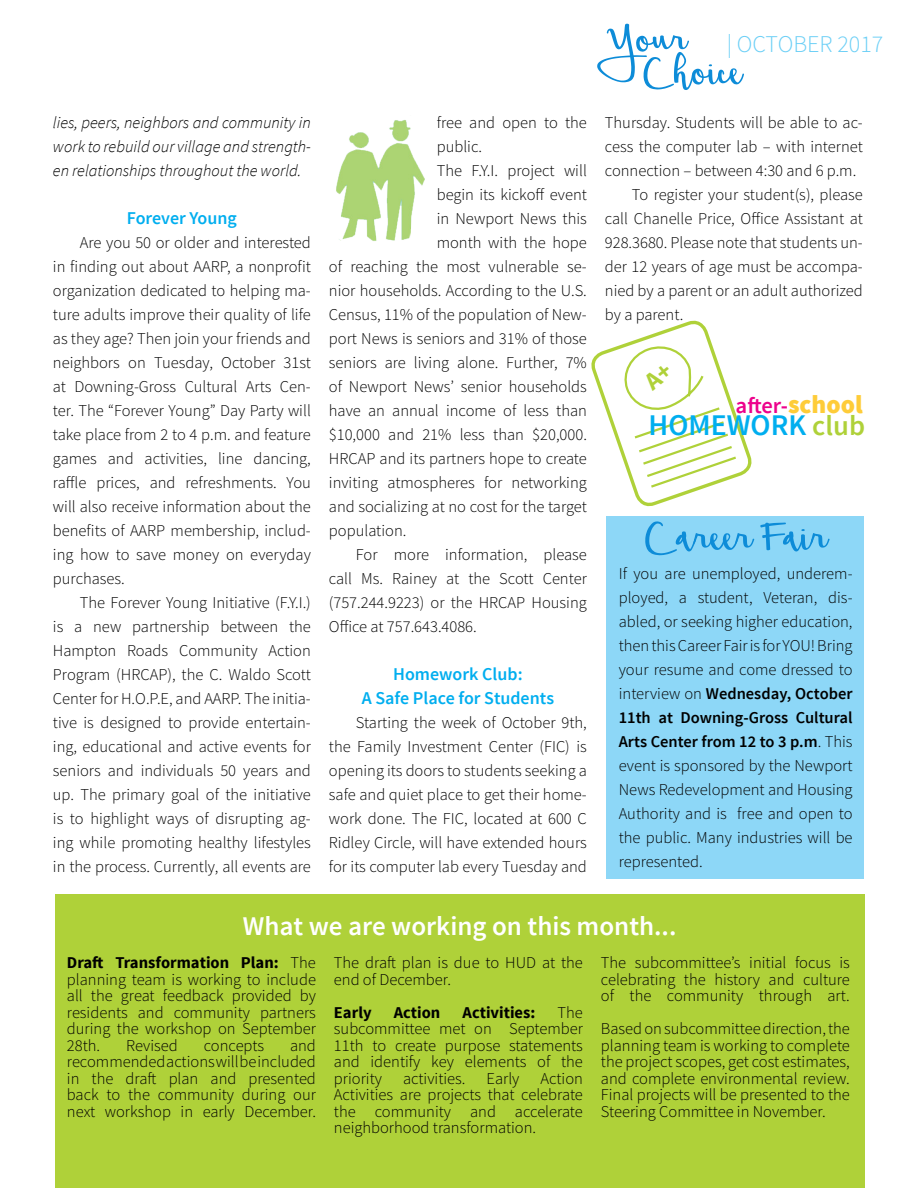
<style>
.page{position:relative;width:918px;height:1188px;background:#fff}
.page>*{position:absolute;margin:0;border:0;box-sizing:border-box;transform-origin:0 0}
.t1{font:69.9px "Beautiful Mess";color:#0d8cd8}
.t2{font:67.05px "Beautiful Mess";color:#0d8cd8}
.Body_Copy-CNI_templa{font:600 30px "Source Sans Pro";color:#00aeef}
.t3{font:600 27px "Source Sans Pro";color:#fff}
.t4{font:300 24px "Source Sans Pro";color:#6bcff6}
.Body_Copy-CNI_templa-2{font:600 22.5px "Source Sans Pro";color:#ed028c}
.Subhead-CNI_template{font:600 18px/24px "Source Sans Pro";color:#00aeef;text-align:center}
.Body_Copy-CNI_templa-3{font:300 16.5px/24px "Source Sans Pro";color:#000;text-align:justify}
.Body_Copy2-CNI_templ{font:italic 300 16.5px/24px "Source Sans Pro";color:#000;text-align:justify}
.Body_Copy-CNI_templa-4{font:700 16.5px "Source Sans Pro";color:#000}
.s1{font-weight:900;font-size:25.5px;color:#fecc39}
.s2{font-size:28.5px;color:#afd139}
.s3{font-weight:600}
.s4{font-weight:700}
</style>
<div class="page">
<div style="left:55px;top:894px;width:809px;height:294px;background:#afd139"></div>
<div style="left:606px;top:516px;width:258px;height:363px;background:#8dd7f7"></div>
<img style="left:336px;top:120px;width:89px;height:121px">
<svg style="left:591px;top:320px;width:161px;height:187px"></svg>
<p class="Body_Copy2-CNI_templ" style="left:53px;top:110px;width:260px">lies, peers, neighbors and community in work to rebuild our village and strength&shy;en relationships throughout the world.</p>
<p class="Subhead-CNI_template" style="left:127px;top:206px;width:112px">Forever Young</p>
<p class="Body_Copy-CNI_templa-3" style="left:53px;top:230px;width:260px;text-indent:27px">Are you 50 or older and interested in finding out about AARP, a nonprofit organization dedicated to helping ma&shy;ture adults improve their quality of life as they age? Then join your friends and neighbors on Tuesday, October 31st at Downing-Gross Cultural Arts Cen&shy;ter. The “Forever Young” Day Party will take place from 2 to 4 p.m. and feature games and activities, line dancing, raffle prices, and refreshments. You will also receive information about the benefits of AARP membership, includ&shy;ing how to save money on everyday purchases.</p>
<p class="Body_Copy-CNI_templa-3" style="left:53px;top:590px;width:260px;text-indent:27px">The Forever Young Initiative (F.Y.I.) is a new partnership between the Hampton Roads Community Action Program (HRCAP), the C. Waldo Scott Center for H.O.P.E, and AARP. The initia&shy;tive is designed to provide entertain&shy;ing, educational and active events for seniors and individuals 50 years and up. The primary goal of the initiative is to highlight ways of disrupting ag&shy;ing while promoting healthy lifestyles in the process. Currently, all events are</p>
<p class="t2" style="left:606px;top:-13px;width:81px">Your</p>
<p class="t4" style="left:727px;top:29px;width:158px">| OCTOBER 2017</p>
<p class="t2" style="left:643px;top:20px;width:100px">Choice</p>
<p class="Body_Copy-CNI_templa-3" style="left:437px;top:110px;width:152px">free and open to the public.</p>
<p class="Body_Copy-CNI_templa-3" style="left:437px;top:158px;width:152px">The F.Y.I. project will</p>
<p class="Body_Copy-CNI_templa-3" style="left:437px;top:182px;width:152px">begin its kickoff event</p>
<p class="Body_Copy-CNI_templa-3" style="left:437px;top:206px;width:152px">in Newport News this</p>
<p class="Body_Copy-CNI_templa-3" style="left:437px;top:230px;width:152px">month with the hope</p>
<p class="Body_Copy-CNI_templa-3" style="left:329px;top:254px;width:259px">of reaching the most vulnerable se-</p>
<p class="Body_Copy-CNI_templa-3" style="left:329px;top:278px;width:260px">nior households. According to the U.S.</p>
<p class="Body_Copy-CNI_templa-3" style="left:329px;top:302px;width:259px">Census, 11% of the population of New-</p>
<p class="Body_Copy-CNI_templa-3" style="left:329px;top:326px;width:260px">port News is seniors and 31% of those</p>
<p class="Body_Copy-CNI_templa-3" style="left:329px;top:350px;width:260px">seniors are living alone. Further, 7%</p>
<p class="Body_Copy-CNI_templa-3" style="left:329px;top:374px;width:260px">of Newport News’ senior households</p>
<p class="Body_Copy-CNI_templa-3" style="left:329px;top:398px;width:260px">have an annual income of less than</p>
<p class="Body_Copy-CNI_templa-3" style="left:329px;top:422px;width:260px">$10,000 and 21% less than $20,000.</p>
<p class="Body_Copy-CNI_templa-3" style="left:329px;top:446px;width:260px">HRCAP and its partners hope to create</p>
<p class="Body_Copy-CNI_templa-3" style="left:329px;top:470px;width:260px">inviting atmospheres for networking</p>
<p class="Body_Copy-CNI_templa-3" style="left:329px;top:494px;width:259px">and socializing at no cost for the target</p>
<p class="Body_Copy-CNI_templa-3" style="left:329px;top:518px;width:79px">population.</p>
<p class="Body_Copy-CNI_templa-3" style="left:329px;top:542px;width:259px;text-indent:27px">For more information, please call Ms. Rainey at the Scott Center (757.244.9223) or the HRCAP Housing Office at 757.643.4086.</p>
<p class="Subhead-CNI_template" style="left:362px;top:662px;width:194px">Homework Club:<br>A Safe Place for Students</p>
<p class="Body_Copy-CNI_templa-3" style="left:329px;top:710px;width:260px;text-indent:27px">Starting the week of October 9th, the Family Investment Center (FIC) is opening its doors to students seeking a safe and quiet place to get their home&shy;work done. The FIC, located at 600 C Ridley Circle, will have extended hours for its computer lab every Tuesday and</p>
<p class="Body_Copy-CNI_templa-3" style="left:605px;top:110px;width:260px">Thursday. Students will be able to ac&shy;cess the computer lab – with internet connection – between 4:30 and 6 p.m.</p>
<p class="Body_Copy-CNI_templa-3" style="left:605px;top:182px;width:260px;text-indent:27px">To register your student(s), please call Chanelle Price, Office Assistant at 928.3680. Please note that students un&shy;der 12 years of age must be accompa&shy;nied by a parent or an adult authorized by a parent.</p>
<p class="Body_Copy-CNI_templa-2" style="left:736px;top:392px;width:129px">after-<span class="s1">school</span></p>
<p class="Body_Copy-CNI_templa" style="left:649px;top:406px;width:218px">HOMEWORK <span class="s2">club</span></p>
<p class="t1" style="left:644px;top:483px;width:184px">Career Fair</p>
<p class="Body_Copy-CNI_templa-3" style="left:619px;top:561px;width:235px">If you are unemployed, underem&shy;ployed, a student, Veteran, dis&shy;abled, or seeking higher education, then this Career Fair is for YOU! Bring your resume and come dressed to interview on <span class="s3">Wednesday, October 11th at Downing-Gross Cultural Arts Center from 12 to 3 p.m</span>. This event is sponsored by the Newport News Redevelopment and Housing Authority and is free and open to the public. Many industries will be represented.</p>
<p class="t3" style="left:243px;top:909px;width:435px">What we are working on this month...</p>
<p class="Body_Copy-CNI_templa-3" style="left:67px;top:954px;width:251px;line-height:16.5px"><span class="s4">Draft Transformation Plan:</span> The planning team is working to include all the great feedback provided by residents and community partners during the workshop on September 28th.</p>
<p class="Body_Copy-CNI_templa-3" style="left:67px;top:1037px;width:251px;line-height:16.5px;text-indent:223px">and recommended actions will be included in the draft plan and presented back to the community during our next workshop in early December.</p>
<p class="Body_Copy-CNI_templa-3" style="left:126px;top:1033px;width:53px">Revised</p>
<p class="Body_Copy-CNI_templa-3" style="left:204px;top:1033px;width:62px">concepts</p>
<p class="Body_Copy-CNI_templa-3" style="left:334px;top:954px;width:251px;line-height:16.5px">The draft plan is due to HUD at the end of December.</p>
<p class="Body_Copy-CNI_templa-4" style="left:334px;top:1002px;width:39px">Early</p>
<p class="Body_Copy-CNI_templa-4" style="left:394px;top:1002px;width:48px">Action</p>
<p class="Body_Copy-CNI_templa-4" style="left:463px;top:1002px;width:74px">Activities:</p>
<p class="Body_Copy-CNI_templa-3" style="left:334px;top:1004px;width:251px;line-height:16.5px;text-indent:224px">The subcommittee met on September 11th to create purpose statements and identify key elements of the priority</p>
<p class="Body_Copy-CNI_templa-3" style="left:403px;top:1066px;width:64px">activities.</p>
<p class="Body_Copy-CNI_templa-3" style="left:487px;top:1066px;width:34px">Early</p>
<p class="Body_Copy-CNI_templa-3" style="left:334px;top:1070px;width:251px;line-height:16.5px;text-indent:207px">Action Activities are projects that celebrate the community and accelerate neighborhood transformation.</p>
<p class="Body_Copy-CNI_templa-3" style="left:601px;top:954px;width:251px;line-height:16.5px">The subcommittee’s initial focus is celebrating the history and culture of the community through art.</p>
<p class="Body_Copy-CNI_templa-3" style="left:601px;top:1020px;width:251px;line-height:16.5px">Based on subcommittee direction, the planning team is working to complete the project scopes, get cost estimates, and complete environmental review.<br>Final projects will be presented to the Steering Committee in November.</p>
</div>
